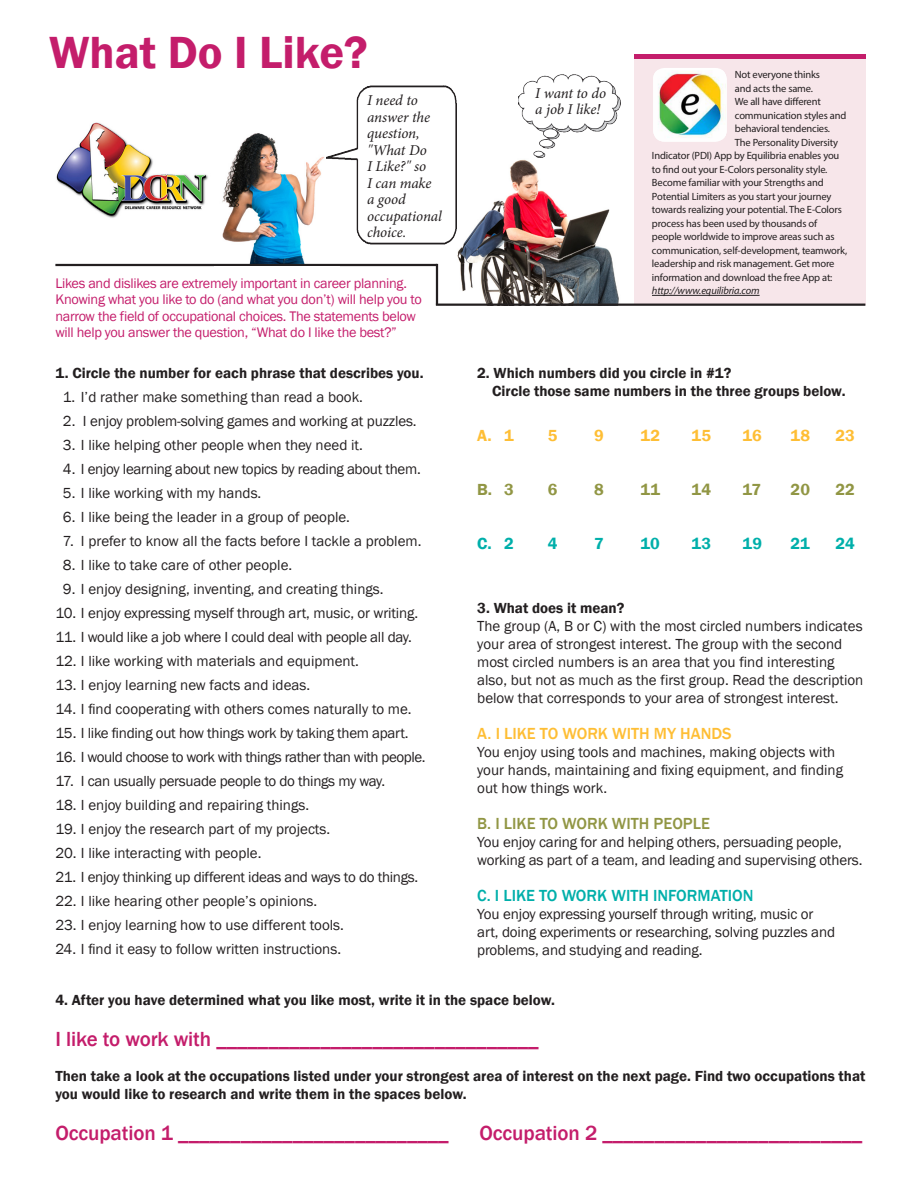
<style>
.page{position:relative;width:918px;height:1188px;background:#fff}
.page>*{position:absolute;margin:0;border:0;box-sizing:border-box;transform-origin:0 0}
.t1{font:600 46.35px "Franklin Gothic";color:#c41d6b}
.Text10{font:500 21px "Franklin Gothic";letter-spacing:-.005em;color:#c41d6b}
.t2{font:500 16.5px "Franklin Gothic";color:#00afaa}
.t3{font:500 16.5px "Franklin Gothic";color:#febe35}
.t4{font:500 16.5px "Franklin Gothic";color:#919644}
.t5{font:600 16.5px "Franklin Gothic";letter-spacing:.005em;color:#febe35}
.t6{font:600 16.5px "Franklin Gothic";color:#919644}
.t7{font:600 16.5px "Franklin Gothic";letter-spacing:-.005em;color:#00afaa}
.Text10-2{font:15px/18px "Franklin Gothic";color:#231f20}
.Text10-3{font:600 15px/18px "Franklin Gothic";color:#231f20}
.Text10-4{font:15px "Franklin Gothic";letter-spacing:-.02em;color:#231f20}
.Text10-5{font:italic 15px/16.5px "Minion Pro";letter-spacing:-.005em;color:#231f20}
.Text10-6{font:15px "Franklin Gothic";letter-spacing:-.03em;color:#231f20}
.Text10-7{font:14.25px/16.5px "Franklin Gothic";letter-spacing:-.02em;color:#c41d6b}
.t8{font:10.5px "Myriad Pro";letter-spacing:-.015em;color:#231f20}
.t9{font:italic 10.5px "Myriad Pro";letter-spacing:-.015em;color:#231f20}
</style>
<div class="page">
<img style="left:454px;top:159px;width:175px;height:145px">
<img style="left:216px;top:133px;width:128px;height:131px">
<img style="left:56px;top:122px;width:152px;height:96px">
<hr style="left:55px;top:264px;width:382px;height:2px;background:#231f20">
<hr style="left:436px;top:264px;width:2px;height:41px;background:#231f20">
<img style="left:519px;top:74px;width:102px;height:84px">
<img style="left:327px;top:86px;width:130px;height:159px">
<div style="left:635px;top:54px;width:231px;height:251px;background:#f7e6ea"></div>
<div style="left:635px;top:54px;width:231px;height:5px;background:#c41d6b"></div>
<hr style="left:652px;top:295px;width:108px;height:1px;background:#231f20">
<div style="left:653px;top:68px;width:74px;height:74px;background:#fff;border-radius:12px"></div>
<img style="left:653px;top:71px;width:74px;height:71px">
<hr style="left:436px;top:304px;width:429px;height:2px;background:#231f20">
<p class="t1" style="left:49px;top:24px;width:320px">What Do I Like?</p>
<p class="Text10-5" style="left:367px;top:92px;width:76px">I need to answer the question, "What Do<br>I Like?" so<br>I can make a good occupational choice.</p>
<p class="Text10-7" style="left:55px;top:275px;width:368px">Likes and dislikes are extremely important in career planning.<br>Knowing what you like to do (and what you don’t) will help you to narrow the field of occupational choices. The statements below will help you answer the question, “What do I like the best?”</p>
<p class="Text10-3" style="left:55px;top:365px;width:370px">1. Circle the number for each phrase that describes you.</p>
<p class="Text10-2" style="left:63px;top:389px;width:302px">1. I’d rather make something than read a book.</p>
<p class="Text10-2" style="left:63px;top:413px;width:355px">2. I enjoy problem-solving games and working at puzzles.</p>
<p class="Text10-2" style="left:63px;top:437px;width:302px">3. I like helping other people when they need it.</p>
<p class="Text10-4" style="left:63px;top:460px;width:359px">4. I enjoy learning about new topics by reading about them.</p>
<p class="Text10-2" style="left:63px;top:485px;width:200px">5. I like working with my hands.</p>
<p class="Text10-2" style="left:63px;top:509px;width:289px">6. I like being the leader in a group of people.</p>
<p class="Text10-2" style="left:63px;top:533px;width:360px">7. I prefer to know all the facts before I tackle a problem.</p>
<p class="Text10-2" style="left:63px;top:557px;width:231px">8. I like to take care of other people.</p>
<p class="Text10-2" style="left:63px;top:581px;width:322px">9. I enjoy designing, inventing, and creating things.</p>
<p class="Text10-2" style="left:55px;top:605px;width:364px">10. I enjoy expressing myself through art, music, or writing.</p>
<p class="Text10-4" style="left:55px;top:628px;width:358px">11. I would like a job where I could deal with people all day.</p>
<p class="Text10-2" style="left:55px;top:653px;width:305px">12. I like working with materials and equipment.</p>
<p class="Text10-2" style="left:55px;top:677px;width:256px">13. I enjoy learning new facts and ideas.</p>
<p class="Text10-2" style="left:55px;top:701px;width:358px">14. I find cooperating with others comes naturally to me.</p>
<p class="Text10-4" style="left:55px;top:724px;width:355px">15. I like finding out how things work by taking them apart.</p>
<p class="Text10-6" style="left:55px;top:748px;width:372px">16. I would choose to work with things rather than with people.</p>
<p class="Text10-4" style="left:55px;top:772px;width:331px">17. I can usually persuade people to do things my way.</p>
<p class="Text10-2" style="left:55px;top:797px;width:255px">18. I enjoy building and repairing things.</p>
<p class="Text10-2" style="left:55px;top:821px;width:276px">19. I enjoy the research part of my projects.</p>
<p class="Text10-2" style="left:55px;top:845px;width:208px">20. I like interacting with people.</p>
<p class="Text10-4" style="left:55px;top:868px;width:364px">21. I enjoy thinking up different ideas and ways to do things.</p>
<p class="Text10-2" style="left:55px;top:893px;width:263px">22. I like hearing other people’s opinions.</p>
<p class="Text10-2" style="left:55px;top:917px;width:290px">23. I enjoy learning how to use different tools.</p>
<p class="Text10-2" style="left:55px;top:941px;width:287px">24. I find it easy to follow written instructions.</p>
<p class="Text10-5" style="left:535px;top:85px;width:72px">I want to do a job I like!</p>
<p class="t8" style="left:735px;top:68px;width:87px">Not everyone thinks</p>
<p class="t8" style="left:735px;top:82px;width:80px">and acts the same.</p>
<p class="t8" style="left:735px;top:95px;width:87px">We all have different</p>
<p class="t8" style="left:735px;top:109px;width:113px">communication styles and</p>
<p class="t8" style="left:735px;top:122px;width:97px">behavioral tendencies.</p>
<p class="t8" style="left:735px;top:136px;width:105px">The Personality Diversity</p>
<p class="t8" style="left:652px;top:149px;width:189px">Indicator (PDI) App by Equilibria enables you</p>
<p class="t8" style="left:652px;top:163px;width:177px">to find out your E-Colors personality style.</p>
<p class="t8" style="left:652px;top:176px;width:173px">Become familiar with your Strengths and</p>
<p class="t8" style="left:652px;top:190px;width:181px">Potential Limiters as you start your journey</p>
<p class="t8" style="left:652px;top:203px;width:192px">towards realizing your potential. The E-Colors</p>
<p class="t8" style="left:652px;top:217px;width:167px">process has been used by thousands of</p>
<p class="t8" style="left:652px;top:230px;width:184px">people worldwide to improve areas such as</p>
<p class="t8" style="left:652px;top:244px;width:197px">communication, self-development, teamwork,</p>
<p class="t8" style="left:652px;top:257px;width:184px">leadership and risk management. Get more</p>
<p class="t8" style="left:652px;top:271px;width:182px">information and download the free App at:</p>
<p class="t9" style="left:652px;top:284px;width:109px">http://www.equilibria.com</p>
<p class="Text10-3" style="left:477px;top:365px;width:256px">2. Which numbers did you circle in #1?</p>
<p class="Text10-3" style="left:492px;top:383px;width:355px">Circle those same numbers in the three groups below.</p>
<p class="t5" style="left:477px;top:426px;width:38px">A. 1</p>
<p class="t5" style="left:548px;top:426px;width:11px">5</p>
<p class="t5" style="left:594px;top:426px;width:11px">9</p>
<p class="t5" style="left:641px;top:426px;width:21px">12</p>
<p class="t5" style="left:692px;top:426px;width:21px">15</p>
<p class="t5" style="left:743px;top:426px;width:21px">16</p>
<p class="t5" style="left:791px;top:426px;width:21px">18</p>
<p class="t5" style="left:836px;top:426px;width:21px">23</p>
<p class="t6" style="left:477px;top:480px;width:38px">B. 3</p>
<p class="t6" style="left:548px;top:480px;width:11px">6</p>
<p class="t6" style="left:594px;top:480px;width:11px">8</p>
<p class="t6" style="left:641px;top:480px;width:21px">11</p>
<p class="t6" style="left:692px;top:480px;width:21px">14</p>
<p class="t6" style="left:743px;top:480px;width:20px">17</p>
<p class="t6" style="left:791px;top:480px;width:21px">20</p>
<p class="t6" style="left:836px;top:480px;width:21px">22</p>
<p class="t7" style="left:477px;top:534px;width:38px">C. 2</p>
<p class="t7" style="left:548px;top:534px;width:11px">4</p>
<p class="t7" style="left:594px;top:534px;width:11px">7</p>
<p class="t7" style="left:641px;top:534px;width:21px">10</p>
<p class="t7" style="left:692px;top:534px;width:21px">13</p>
<p class="t7" style="left:743px;top:534px;width:21px">19</p>
<p class="t7" style="left:791px;top:534px;width:21px">21</p>
<p class="t7" style="left:836px;top:534px;width:21px">24</p>
<p class="Text10-3" style="left:477px;top:599px;width:149px">3. What does it mean?</p>
<p class="Text10-2" style="left:477px;top:617px;width:388px">The group (A, B or C) with the most circled numbers indicates your area of strongest interest. The group with the second most circled numbers is an area that you find interesting also, but not as much as the first group. Read the description below that corresponds to your area of strongest interest.</p>
<p class="t3" style="left:477px;top:723px;width:256px">A. I LIKE TO WORK WITH MY HANDS</p>
<p class="Text10-2" style="left:477px;top:743px;width:367px">You enjoy using tools and machines, making objects with your hands, maintaining and fixing equipment, and finding out how things work.</p>
<p class="t4" style="left:477px;top:813px;width:234px">B. I LIKE TO WORK WITH PEOPLE</p>
<p class="Text10-2" style="left:477px;top:833px;width:387px">You enjoy caring for and helping others, persuading people, working as part of a team, and leading and supervising others.</p>
<p class="t2" style="left:477px;top:885px;width:278px">C. I LIKE TO WORK WITH INFORMATION</p>
<p class="Text10-2" style="left:477px;top:905px;width:359px">You enjoy expressing yourself through writing, music or art, doing experiments or researching, solving puzzles and problems, and studying and reading.</p>
<p class="Text10-3" style="left:55px;top:991px;width:501px">4. After you have determined what you like most, write it in the space below.</p>
<p class="Text10" style="left:55px;top:1026px;width:485px">I like to work with _______________________________</p>
<p class="Text10-3" style="left:55px;top:1067px;width:812px">Then take a look at the occupations listed under your strongest area of interest on the next page. Find two occupations that you would like to research and write them in the spaces below.</p>
<p class="Text10" style="left:55px;top:1120px;width:395px">Occupation 1 __________________________</p>
<p class="Text10" style="left:479px;top:1120px;width:384px">Occupation 2 _________________________</p>
</div>
